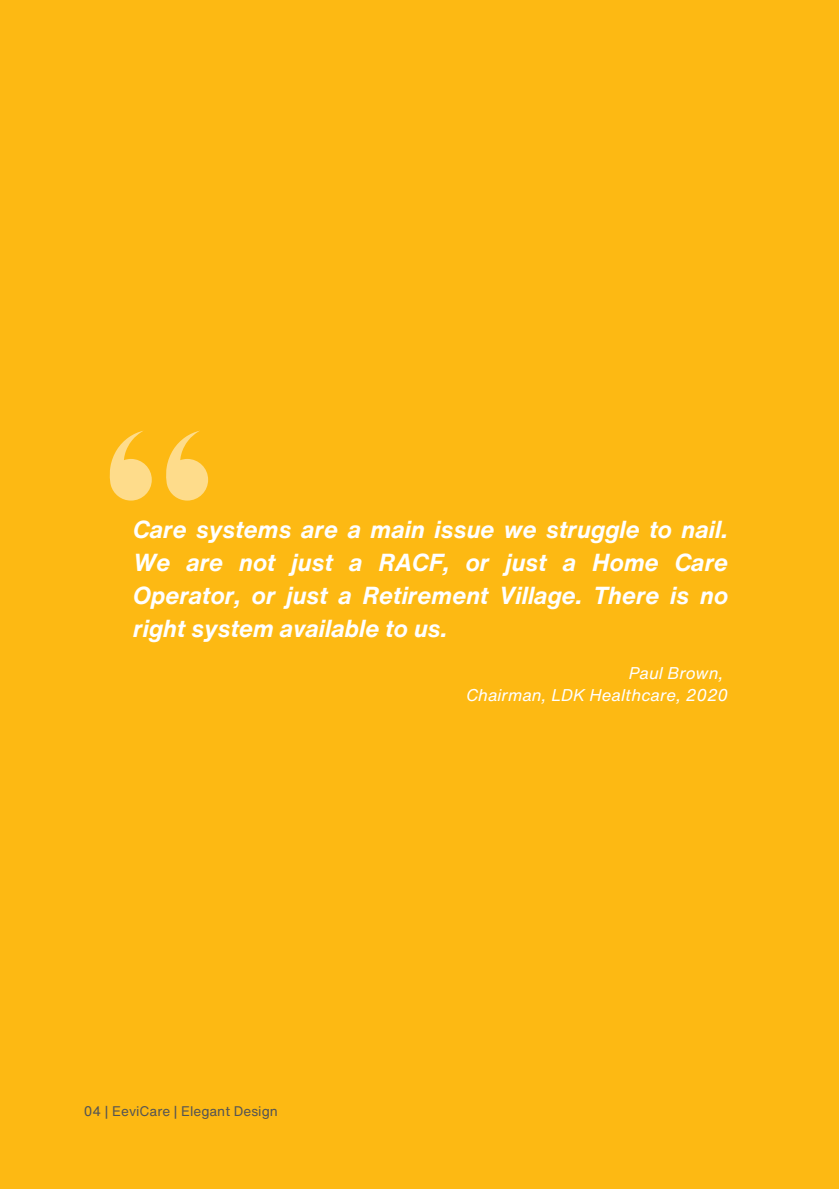
<style>
.page{position:relative;width:839px;height:1191px;background:#fff}
.page>*{position:absolute;margin:0;border:0;box-sizing:border-box;transform-origin:0 0}
.t1{font:italic 700 24px/33px "Helvetica Now Text";color:#fff;text-align:justify}
.t2{font:italic 16.6px/22px "Helvetica Now Text";color:#fff;text-align:right}
.t3{font:13.6px "Helvetica Now Text";color:#545454}
</style>
<div class="page">
<div style="left:0;top:0;width:838px;height:1189px;background:#fdb913"></div>
<svg style="left:110px;top:431px;width:42px;height:70px"></svg>
<svg style="left:166px;top:431px;width:42px;height:70px"></svg>
<h1 class="t1" style="left:133px;top:513px;width:596px">Care systems are a main issue we struggle to nail.<br>We are not just a RACF, or just a Home Care Operator, or just a Retirement Village. There is no right system available to us.</h1>
<h2 class="t2" style="left:466px;top:662px;width:264px">Paul Brown,<br>Chairman, LDK Healthcare, 2020</h2>
<p class="t3" style="left:84px;top:1101px;width:195px">04 | EeviCare | Elegant Design</p>
</div>
